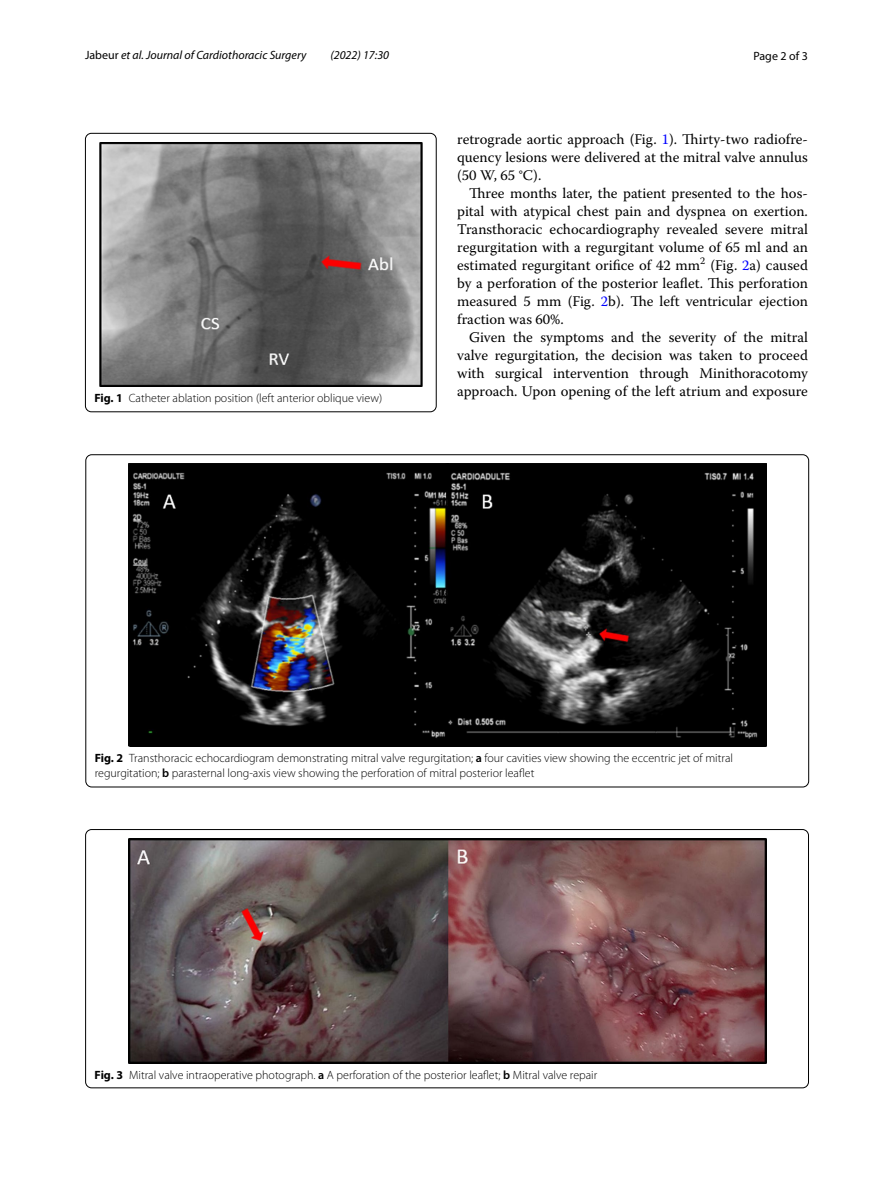
<style>
.page{position:relative;width:893px;height:1187px;background:#fff}
.page>*{position:absolute;margin:0;border:0;box-sizing:border-box;transform-origin:0 0}
.t1{font:14.7px/18px "Warnock Pro";color:#000;text-align:justify}
.t2{font:300 12px/15px "Myriad Pro";color:#000}
.t3{font:italic 12px "Myriad Pro";color:#000}
.t4{font:12px "Myriad Pro";color:#000}
.s1{font-style:normal}
.s2{font-weight:700}
.s3{color:#00f}
.s4{font-weight:600}
</style>
<div class="page">
<img style="left:99px;top:142px;width:323px;height:244px">
<div style="left:85px;top:133px;width:351px;height:279px;border:1px solid #000;border-radius:6px"></div>
<img style="left:128px;top:463px;width:638px;height:283px">
<img style="left:128px;top:838px;width:638px;height:225px">
<div style="left:85px;top:829px;width:724px;height:258px;border:1px solid #000;border-radius:6px"></div>
<p class="t3" style="left:85px;top:48px;width:223px"><span class="s1">Jabeur</span> et al. Journal of Cardiothoracic Surgery</p>
<p class="t3" style="left:330px;top:48px;width:60px">(2022) 17:30</p>
<p class="t4" style="left:753px;top:48px;width:56px">Page 2 of 3</p>
<p class="t2" style="left:94px;top:390px;width:289px"><span class="s2">Fig. 1</span> Catheter ablation position (left anterior oblique view)</p>
<p class="t1" style="left:457px;top:130px;width:352px">retrograde aortic approach (Fig. <span class="s3">1</span>). Thirty-two radiofre&shy;quency lesions were delivered at the mitral valve annulus (50 W, 65 °C).</p>
<p class="t1" style="left:457px;top:184px;width:352px;text-indent:12px">Three months later, the patient presented to the hos&shy;pital with atypical chest pain and dyspnea on exertion.<br>Transthoracic echocardiography revealed severe mitral regurgitation with a regurgitant volume of 65 ml and an estimated regurgitant orifice of 42 mm<sup>2</sup> (Fig. <span class="s3">2</span>a) caused by a perforation of the posterior leaflet. This perforation measured 5 mm (Fig. <span class="s3">2</span>b). The left ventricular ejection fraction was 60%.</p>
<p class="t1" style="left:457px;top:328px;width:352px;text-indent:12px">Given the symptoms and the severity of the mitral valve regurgitation, the decision was taken to proceed with surgical intervention through Minithoracotomy approach. Upon opening of the left atrium and exposure</p>
<p class="t2" style="left:95px;top:750px;width:640px"><span class="s2">Fig. 2</span> Transthoracic echocardiogram demonstrating mitral valve regurgitation; <span class="s4">a</span> four cavities view showing the eccentric jet of mitral regurgitation; <span class="s4">b</span> parasternal long-axis view showing the perforation of mitral posterior leaflet</p>
<p class="t2" style="left:95px;top:1067px;width:504px"><span class="s2">Fig. 3</span> Mitral valve intraoperative photograph. <span class="s4">a</span> A perforation of the posterior leaflet; <span class="s4">b</span> Mitral valve repair</p>
</div>
